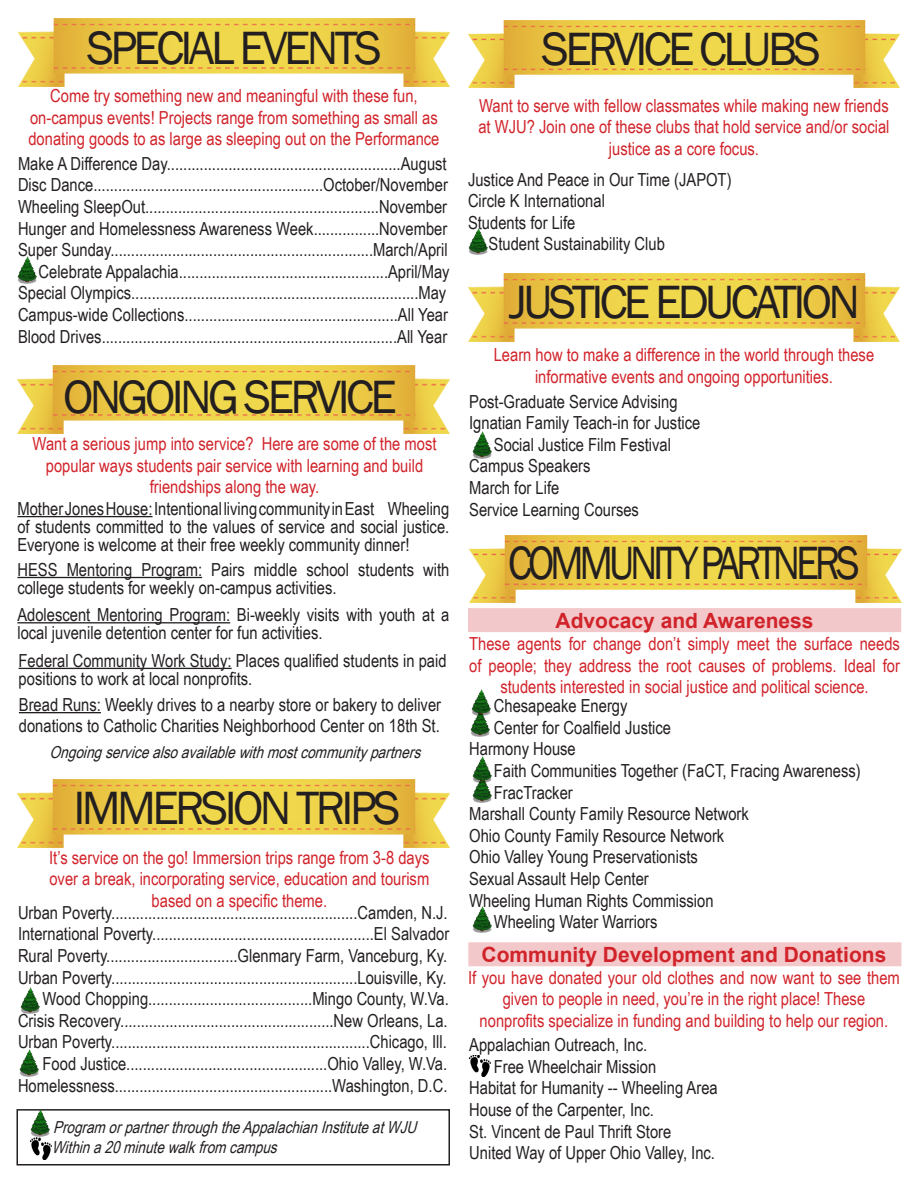
<style>
.page{position:relative;width:918px;height:1188px;background:#fff}
.page>*{position:absolute;margin:0;border:0;box-sizing:border-box;transform-origin:0 0}
.t1{font:48px "Franklin Gothic";letter-spacing:-.075em;color:#231f20}
.t2{font:48px "Franklin Gothic";letter-spacing:-.1em;color:#231f20;scale:.87 1}
.t3{font:700 21px "Arial";color:#d1232a}
.t4{font:18px/21.6px "Arial Narrow";color:#231f20}
.t5{font:18px/21.6px "Arial Narrow";color:#d1232a;text-align:center}
.t6{font:italic 16.5px/19.8px "Arial Narrow";color:#231f20}
</style>
<div class="page">
<img style="left:18px;top:19px;width:432px;height:67px">
<img style="left:17px;top:366px;width:432px;height:67px">
<hr style="left:17px;top:516px;width:136px;height:1px;background:#231f20">
<hr style="left:17px;top:577px;width:185px;height:1px;background:#231f20">
<hr style="left:17px;top:622px;width:213px;height:1px;background:#231f20">
<hr style="left:19px;top:668px;width:213px;height:1px;background:#231f20">
<img style="left:468px;top:274px;width:432px;height:67px">
<img style="left:17px;top:780px;width:432px;height:67px">
<img style="left:468px;top:20px;width:432px;height:68px">
<img style="left:469px;top:536px;width:432px;height:67px">
<img style="left:17px;top:257px;width:20px;height:26px">
<img style="left:19px;top:1050px;width:20px;height:26px">
<img style="left:20px;top:987px;width:20px;height:27px">
<img style="left:472px;top:432px;width:20px;height:26px">
<img style="left:468px;top:228px;width:20px;height:27px">
<img style="left:472px;top:783px;width:20px;height:19px">
<img style="left:470px;top:716px;width:20px;height:20px">
<img style="left:472px;top:907px;width:20px;height:26px">
<hr style="left:19px;top:712px;width:82px;height:1px;background:#231f20">
<div style="left:468px;top:942px;width:434px;height:24px;background:#f3c8ca"></div>
<div style="left:468px;top:608px;width:433px;height:24px;background:#f3c8ca"></div>
<div style="left:16px;top:1109px;width:434px;height:57px;border:2px solid #231f20"></div>
<img style="left:27px;top:1110px;width:27px;height:26px">
<img style="left:30px;top:1138px;width:21px;height:21px">
<img style="left:471px;top:689px;width:20px;height:27px">
<img style="left:472px;top:756px;width:20px;height:27px">
<img style="left:469px;top:1055px;width:21px;height:22px">
<p class="t1" style="left:87px;top:18px;width:297px">SPECIAL EVENTS</p>
<p class="t5" style="left:50px;top:84px;width:369px">Come try something new and meaningful with these fun,</p>
<p class="t5" style="left:28px;top:106px;width:413px;text-align:left">on-campus events! Projects range from something as small as donating goods to as large as sleeping out on the Performance</p>
<p class="t4" style="left:18px;top:152px;width:430px">Make A Difference Day.........................................................August</p>
<p class="t4" style="left:18px;top:173px;width:431px">Disc Dance........................................................October/November</p>
<p class="t4" style="left:18px;top:195px;width:431px">Wheeling SleepOut.........................................................November</p>
<p class="t4" style="left:18px;top:217px;width:431px">Hunger and Homelessness Awareness Week................November</p>
<p class="t4" style="left:18px;top:238px;width:431px">Super Sunday................................................................March/April</p>
<p class="t4" style="left:39px;top:260px;width:413px">Celebrate Appalachia...................................................April/May</p>
<p class="t4" style="left:18px;top:281px;width:430px">Special Olympics......................................................................May</p>
<p class="t4" style="left:18px;top:303px;width:432px">Campus-wide Collections....................................................All Year</p>
<p class="t4" style="left:18px;top:325px;width:431px">Blood Drives........................................................................All Year</p>
<p class="t1" style="left:63px;top:367px;width:335px">ONGOING SERVICE</p>
<p class="t5" style="left:33px;top:432px;width:405px">Want a serious jump into service? Here are some of the most popular ways students pair service with learning and build</p>
<p class="t5" style="left:150px;top:476px;width:171px">friendships along the way.</p>
<p class="t4" style="left:17px;top:499px;width:433px;line-height:18px;text-align:justify">Mother Jones House: Intentional living community in East Wheeling of students committed to the values of service and social justice.<br>Everyone is welcome at their free weekly community dinner!</p>
<p class="t4" style="left:17px;top:560px;width:433px;line-height:18px">HESS Mentoring Program: Pairs middle school students with college students for weekly on-campus activities.</p>
<p class="t4" style="left:17px;top:605px;width:434px;line-height:18px">Adolescent Mentoring Program: Bi-weekly visits with youth at a local juvenile detention center for fun activities.</p>
<p class="t4" style="left:19px;top:650px;width:430px;line-height:18px">Federal Community Work Study: Places qualified students in paid positions to work at local nonprofits.</p>
<p class="t4" style="left:19px;top:693px;width:424px">Bread Runs: Weekly drives to a nearby store or bakery to deliver donations to Catholic Charities Neighborhood Center on 18th St.</p>
<p class="t6" style="left:50px;top:742px;width:378px">Ongoingservicealsoavailablewithmostcommunitypartners</p>
<p class="t1" style="left:74px;top:778px;width:329px">IMMERSION TRIPS</p>
<p class="t5" style="left:49px;top:846px;width:382px">It’s service on the go! Immersion trips range from 3-8 days</p>
<p class="t5" style="left:49px;top:867px;width:381px">over a break, incorporating service, education and tourism</p>
<p class="t5" style="left:152px;top:889px;width:177px">based on a specific theme.</p>
<p class="t4" style="left:18px;top:901px;width:431px">Urban Poverty............................................................Camden, N.J.</p>
<p class="t4" style="left:18px;top:923px;width:433px">International Poverty......................................................El Salvador</p>
<p class="t4" style="left:18px;top:944px;width:431px">Rural Poverty................................Glenmary Farm, Vanceburg, Ky.<br>Urban Poverty............................................................Louisville, Ky.</p>
<p class="t4" style="left:43px;top:987px;width:408px">Wood Chopping........................................Mingo County, W.Va.</p>
<p class="t4" style="left:18px;top:1009px;width:431px">Crisis Recovery....................................................New Orleans, La.</p>
<p class="t4" style="left:18px;top:1031px;width:430px">Urban Poverty...............................................................Chicago, Ill.</p>
<p class="t4" style="left:43px;top:1052px;width:406px">Food Justice.................................................Ohio Valley, W.Va.</p>
<p class="t4" style="left:18px;top:1074px;width:431px">Homelessness.....................................................Washington, D.C.</p>
<p class="t6" style="left:52px;top:1117px;width:372px">Program orpartnerthroughtheAppalachianInstituteatWJU<br>Withina20minutewalkfrom campus</p>
<p class="t1" style="left:542px;top:19px;width:281px">SERVICE CLUBS</p>
<p class="t5" style="left:478px;top:94px;width:413px">Want to serve with fellow classmates while making new friends at WJU? Join one of these clubs that hold service and/or social justice as a core focus.</p>
<p class="t4" style="left:468px;top:168px;width:265px">Justice And Peace in Our Time (JAPOT)</p>
<p class="t4" style="left:468px;top:189px;width:138px">Circle K International</p>
<p class="t4" style="left:468px;top:211px;width:109px">Students for Life</p>
<p class="t4" style="left:489px;top:233px;width:178px">Student Sustainability Club</p>
<p class="t1" style="left:509px;top:272px;width:352px">JUSTICE EDUCATION</p>
<p class="t5" style="left:494px;top:344px;width:382px">Learn how to make a difference in the world through these informative events and ongoing opportunities.</p>
<p class="t4" style="left:469px;top:390px;width:210px">Post-Graduate Service Advising</p>
<p class="t4" style="left:469px;top:411px;width:233px">Ignatian Family Teach-in for Justice</p>
<p class="t4" style="left:494px;top:433px;width:179px">Social Justice Film Festival</p>
<p class="t4" style="left:469px;top:455px;width:123px">Campus Speakers<br>March for Life</p>
<p class="t4" style="left:469px;top:498px;width:171px">Service Learning Courses</p>
<p class="t2" style="left:508px;top:533px;width:406px">COMMUNITY PARTNERS</p>
<p class="t3" style="left:556px;top:607px;width:259px">Advocacy and Awareness</p>
<p class="t5" style="left:469px;top:632px;width:432px">These agents for change don’t simply meet the surface needs of people; they address the root causes of problems. Ideal for students interested in social justice and political science.</p>
<p class="t4" style="left:494px;top:694px;width:179px">Chesapeake Energy<br>Center for Coalfield Justice</p>
<p class="t4" style="left:469px;top:737px;width:108px">Harmony House</p>
<p class="t4" style="left:494px;top:759px;width:369px">Faith Communities Together (FaCT, Fracing Awareness)<br>FracTracker</p>
<p class="t4" style="left:469px;top:802px;width:281px">Marshall County Family Resource Network</p>
<p class="t4" style="left:469px;top:824px;width:257px">Ohio County Family Resource Network<br>Ohio Valley Young Preservationists</p>
<p class="t4" style="left:469px;top:867px;width:181px">Sexual Assault Help Center</p>
<p class="t4" style="left:469px;top:889px;width:246px">Wheeling Human Rights Commission</p>
<p class="t4" style="left:494px;top:910px;width:165px">Wheeling Water Warriors</p>
<p class="t3" style="left:482px;top:941px;width:406px">Community Development and Donations</p>
<p class="t5" style="left:468px;top:966px;width:433px">If you have donated your old clothes and now want to see them given to people in need, you’re in the right place! These</p>
<p class="t5" style="left:480px;top:1009px;width:410px">nonprofits specialize in funding and building to help our region.</p>
<p class="t4" style="left:469px;top:1033px;width:180px">Appalachian Outreach, Inc.</p>
<p class="t4" style="left:494px;top:1055px;width:164px">Free Wheelchair Mission</p>
<p class="t4" style="left:469px;top:1076px;width:250px">Habitat for Humanity -- Wheeling Area</p>
<p class="t4" style="left:469px;top:1098px;width:186px">House of the Carpenter, Inc.</p>
<p class="t4" style="left:469px;top:1120px;width:204px">St. Vincent de Paul Thrift Store</p>
<p class="t4" style="left:469px;top:1141px;width:247px">United Way of Upper Ohio Valley, Inc.</p>
</div>
